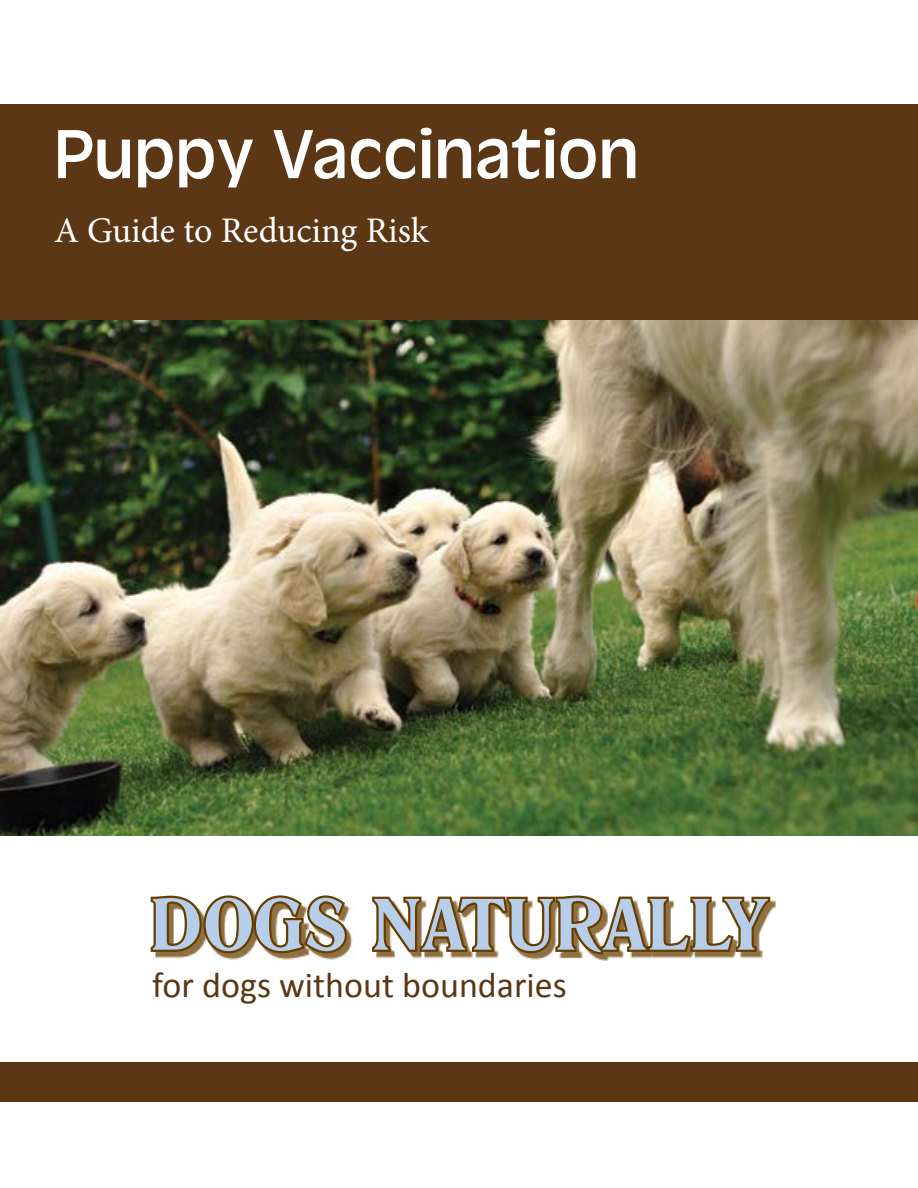
<style>
.page{position:relative;width:918px;height:1188px;background:#fff}
.page>*{position:absolute;margin:0;border:0;box-sizing:border-box;transform-origin:0 0}
.t1{font:72px "Antigone";color:#fff}
.t2{font:700 72px "Rookie";letter-spacing:.04em;color:#b6cee9}
.t3{font:36px "Calibri";color:#5b3715}
.t4{font:36px "Minion Pro";color:#fff}
</style>
<div class="page">
<div style="left:0;top:104px;width:918px;height:260px;background:#5b3715"></div>
<img style="left:0;top:320px;width:918px;height:515px">
<div style="left:0;top:1062px;width:918px;height:40px;background:#5b3715"></div>
<div style="left:155px;top:899px;width:621px;height:62px;background:#683e00;opacity:.75"></div>
<svg style="left:150px;top:895px;width:199px;height:61px"></svg>
<svg style="left:370px;top:895px;width:403px;height:62px"></svg>
<h1 class="t1" style="left:54px;top:104px;width:587px">Puppy Vaccination</h1>
<p class="t4" style="left:54px;top:207px;width:376px">A Guide to Reducing Risk</p>
<h1 class="t2" style="left:151px;top:884px;width:618px">DOGS NATURALLY</h1>
<p class="t3" style="left:152px;top:962px;width:416px">for dogs without boundaries</p>
</div>
